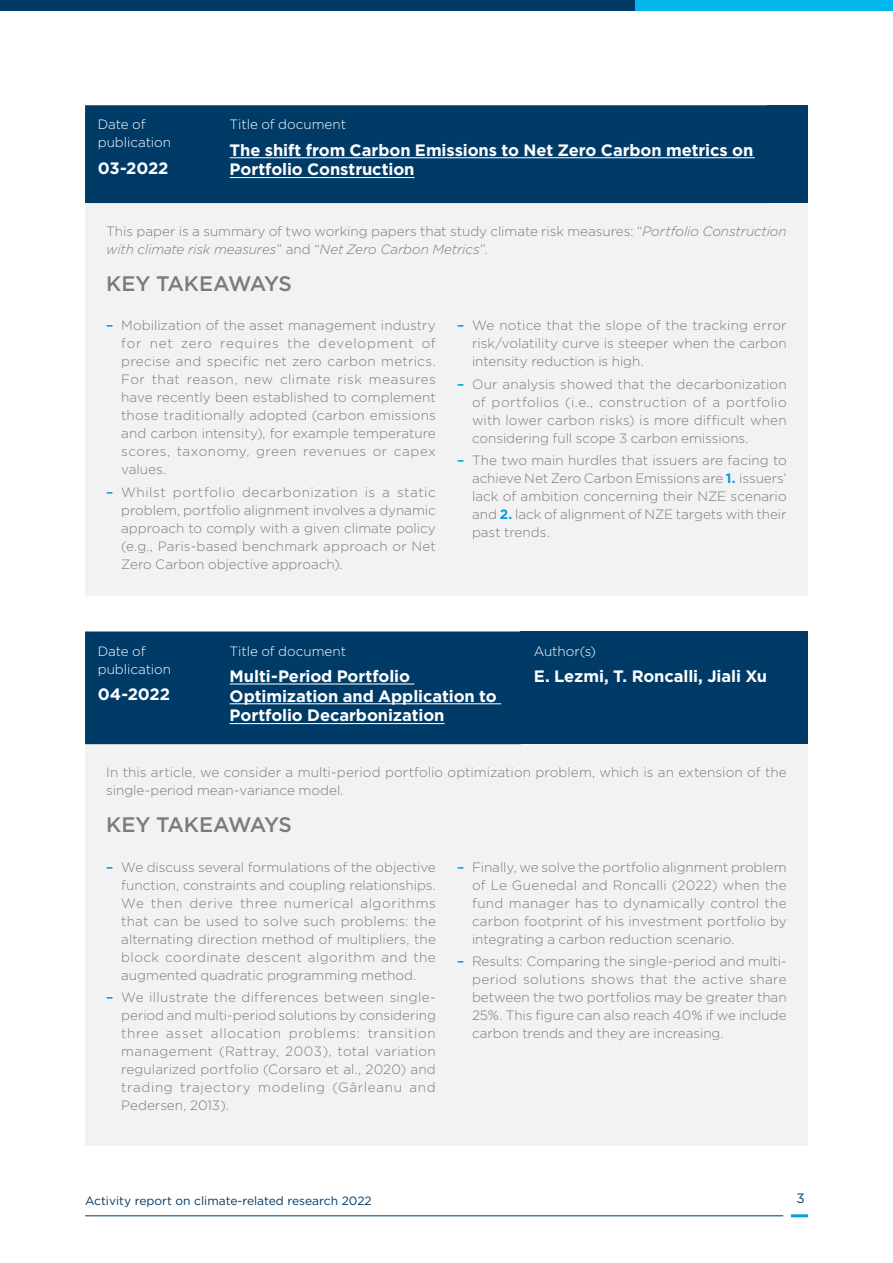
<style>
.page{position:relative;width:893px;height:1263px;background:#fff}
.page>*{position:absolute;margin:0;border:0;box-sizing:border-box;transform-origin:0 0}
.t1{font:500 21px "Gotham HTF";letter-spacing:-.025em;color:#7c7b7b}
.t2{font:700 16.5px/19.8px "Gotham HTF";letter-spacing:-.005em;color:#fff}
.t3{font:300 13.5px/18px "Gotham HTF";color:#7c7b7b;text-align:justify}
.t4{font:300 13.5px/18px "Gotham HTF";letter-spacing:-.005em;color:#fff}
.t5{font:13.5px "Gotham HTF";color:#003b68}
.t6{font:12px "Gotham HTF";color:#003b68}
.s1{font-style:italic}
.s2{font-weight:500;color:#009fe3}
.s3{font-weight:700;color:#009fe3}
</style>
<div class="page">
<hr style="left:85px;top:1215px;width:698px;height:1px;background:#003b68">
<hr style="left:791px;top:1214px;width:17px;height:3px;background:#009fe3">
<div style="left:0;top:0;width:893px;height:11px;background:#003b68"></div>
<div style="left:635px;top:0;width:258px;height:11px;background:#00b6ed"></div>
<div style="left:85px;top:203px;width:723px;height:392px;background:#f2f2f2"></div>
<div style="left:85px;top:744px;width:723px;height:402px;background:#f2f2f2"></div>
<div style="left:85px;top:105px;width:682px;height:98px;background:#003b68"></div>
<div style="left:767px;top:105px;width:41px;height:98px;background:#003b68"></div>
<hr style="left:230px;top:157px;width:525px;height:1px;background:#fff">
<hr style="left:230px;top:177px;width:184px;height:1px;background:#fff">
<div style="left:85px;top:631px;width:436px;height:113px;background:#003b68"></div>
<div style="left:521px;top:631px;width:287px;height:113px;background:#003b68"></div>
<hr style="left:230px;top:684px;width:184px;height:1px;background:#fff">
<hr style="left:230px;top:703px;width:271px;height:1px;background:#fff">
<hr style="left:230px;top:723px;width:215px;height:1px;background:#fff">
<p class="t4" style="left:98px;top:115px;width:75px">Date of publication</p>
<p class="t2" style="left:98px;top:157px;width:72px">03-2022</p>
<p class="t4" style="left:230px;top:115px;width:118px">Title of document</p>
<p class="t2" style="left:230px;top:139px;width:525px">The shift from Carbon Emissions to Net Zero Carbon metrics on<br>Portfolio Construction</p>
<p class="t3" style="left:106px;top:222px;width:682px">This paper is a summary of two working papers that study climate risk measures: “<span class="s1">Portfolio Construction with climate risk measures</span>” and “<span class="s1">Net Zero Carbon Metrics</span>”.</p>
<h1 class="t1" style="left:106px;top:272px;width:187px">KEY TAKEAWAYS</h1>
<p class="t3" style="left:121px;top:316px;width:316px;text-indent:-15px"><span class="s2">–</span> Mobilization of the asset management industry for net zero requires the development of precise and specific net zero carbon metrics.<br>For that reason, new climate risk measures have recently been established to complement those traditionally adopted (carbon emissions and carbon intensity), for example temperature scores, taxonomy, green revenues or capex values.</p>
<p class="t3" style="left:121px;top:483px;width:316px;text-indent:-15px"><span class="s2">–</span> Whilst portfolio decarbonization is a static problem, portfolio alignment involves a dynamic approach to comply with a given climate policy (e.g., Paris-based benchmark approach or Net Zero Carbon objective approach).</p>
<p class="t3" style="left:472px;top:316px;width:316px;text-indent:-15px"><span class="s2">–</span> We notice that the slope of the tracking error risk/volatility curve is steeper when the carbon intensity reduction is high.</p>
<p class="t3" style="left:472px;top:375px;width:316px;text-indent:-15px"><span class="s2">–</span> Our analysis showed that the decarbonization of portfolios (i.e., construction of a portfolio with lower carbon risks) is more difficult when considering full scope 3 carbon emissions.</p>
<p class="t3" style="left:472px;top:451px;width:316px;text-indent:-15px"><span class="s2">–</span> The two main hurdles that issuers are facing to achieve Net Zero Carbon Emissions are <span class="s3">1.</span> issuers’ lack of ambition concerning their NZE scenario and <span class="s3">2.</span> lack of alignment of NZE targets with their past trends.</p>
<p class="t4" style="left:98px;top:642px;width:75px">Date of publication</p>
<p class="t2" style="left:98px;top:684px;width:74px">04-2022</p>
<p class="t4" style="left:230px;top:642px;width:118px">Title of document</p>
<p class="t2" style="left:230px;top:666px;width:269px">Multi-Period Portfolio<br>Optimization and Application to<br>Portfolio Decarbonization</p>
<p class="t4" style="left:534px;top:642px;width:64px">Author(s)</p>
<p class="t2" style="left:534px;top:666px;width:235px">E. Lezmi, T. Roncalli, Jiali Xu</p>
<p class="t3" style="left:106px;top:763px;width:682px">In this article, we consider a multi-period portfolio optimization problem, which is an extension of the single-period mean-variance model.</p>
<h1 class="t1" style="left:106px;top:813px;width:187px">KEY TAKEAWAYS</h1>
<p class="t3" style="left:121px;top:858px;width:316px;text-indent:-15px"><span class="s2">–</span> We discuss several formulations of the objective function, constraints and coupling relationships.<br>We then derive three numerical algorithms that can be used to solve such problems: the alternating direction method of multipliers, the block coordinate descent algorithm and the augmented quadratic programming method.</p>
<p class="t3" style="left:121px;top:988px;width:316px;text-indent:-15px"><span class="s2">–</span> We illustrate the differences between single&shy;period and multi-period solutions by considering three asset allocation problems: transition management (Rattray, 2003), total variation regularized portfolio (Corsaro et al., 2020) and trading trajectory modeling (Gârleanu and Pedersen, 2013).</p>
<p class="t3" style="left:472px;top:858px;width:316px;text-indent:-15px"><span class="s2">–</span> Finally, we solve the portfolio alignment problem of Le Guenedal and Roncalli (2022) when the fund manager has to dynamically control the carbon footprint of his investment portfolio by integrating a carbon reduction scenario.</p>
<p class="t3" style="left:472px;top:952px;width:316px;text-indent:-15px"><span class="s2">–</span> Results: Comparing the single-period and multi&shy;period solutions shows that the active share between the two portfolios may be greater than 25%. This figure can also reach 40% if we include carbon trends and they are increasing.</p>
<p class="t6" style="left:85px;top:1193px;width:288px">Activity report on climate-related research 2022</p>
<p class="t5" style="left:796px;top:1191px;width:10px">3</p>
</div>
